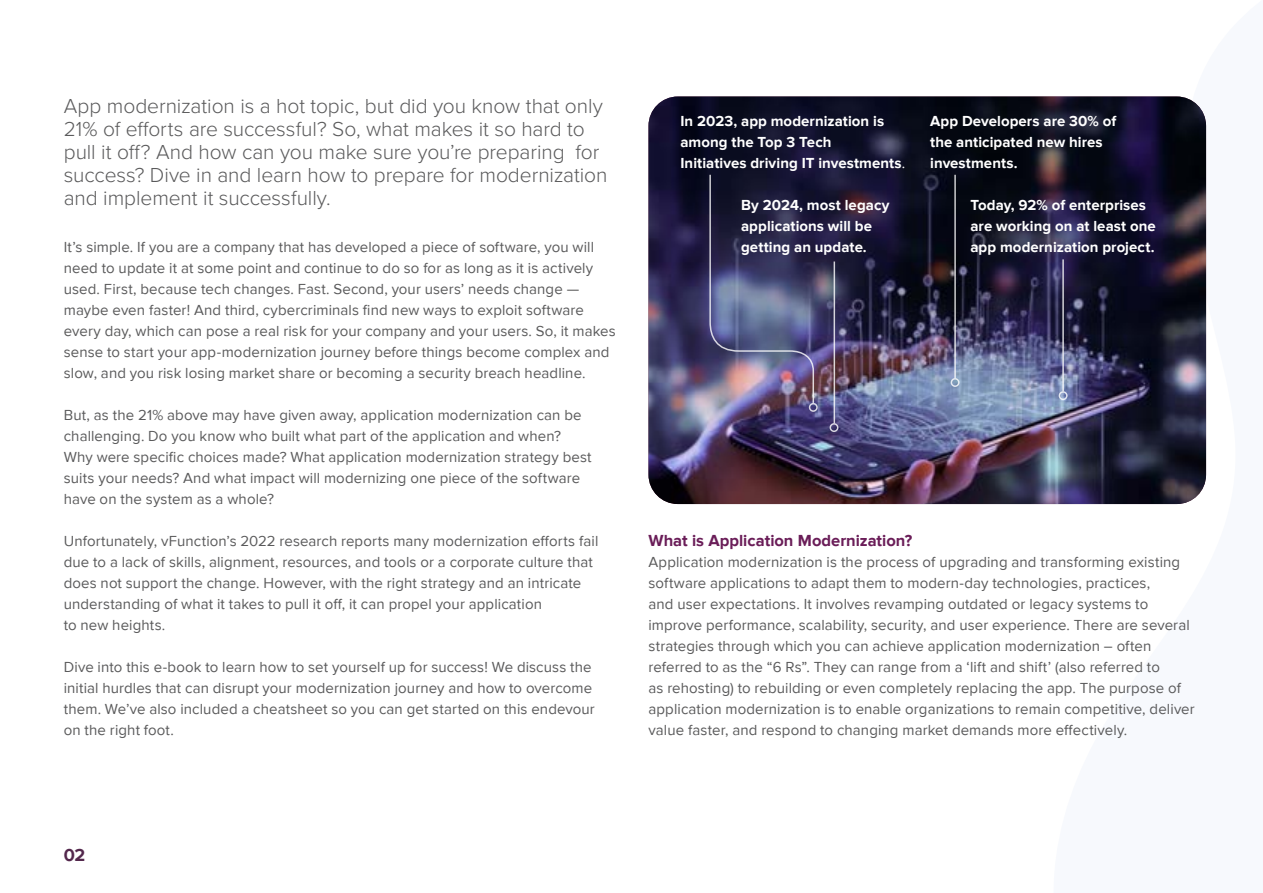
<style>
.page{position:relative;width:1263px;height:893px;background:#fff}
.page>*{position:absolute;margin:0;border:0;box-sizing:border-box;transform-origin:0 0}
.t1{font:300 21px/23.1px "Proxima Nova";letter-spacing:-.005em;color:#5a5a5b}
.t2{font:700 18px "Proxima Nova";color:#53274c}
.t3{font:700 16.5px "Proxima Nova";color:#6a1d58}
.t4{font:15px/21px "Proxima Nova";letter-spacing:.005em;color:#5a5a5b}
.t5{font:700 15px/21px "Proxima Nova";letter-spacing:.005em;color:#fff}
.s1{font-weight:400}
</style>
<div class="page">
<img style="left:648px;top:97px;width:558px;height:407px">
<hr style="left:833px;top:261px;width:2px;height:162px;background:#fff">
<hr style="left:954px;top:175px;width:2px;height:203px;background:#fff">
<hr style="left:1062px;top:259px;width:2px;height:132px;background:#fff">
<div style="left:809px;top:403px;width:9px;height:9px;border:2px solid #fff;border-radius:50%"></div>
<div style="left:829px;top:423px;width:9px;height:9px;border:2px solid #fff;border-radius:50%"></div>
<div style="left:951px;top:378px;width:8px;height:9px;border:2px solid #fff;border-radius:50%"></div>
<div style="left:1059px;top:391px;width:8px;height:9px;border:2px solid #fff;border-radius:50%"></div>
<img style="left:709px;top:173px;width:106px;height:231px">
<p class="t1" style="left:64px;top:93px;width:545px">App modernization is a hot topic, but did you know that only 21% of efforts are successful? So, what makes it so hard to pull it off? And how can you make sure you’re preparing for success? Dive in and learn how to prepare for modernization and implement it successfully.</p>
<p class="t4" style="left:64px;top:237px;width:553px">It’s simple. If you are a company that has developed a piece of software, you will need to update it at some point and continue to do so for as long as it is actively used. First, because tech changes. Fast. Second, your users’ needs change — maybe even faster! And third, cybercriminals find new ways to exploit software every day, which can pose a real risk for your company and your users. So, it makes sense to start your app-modernization journey before things become complex and slow, and you risk losing market share or becoming a security breach headline.</p>
<p class="t4" style="left:64px;top:405px;width:529px">But, as the 21% above may have given away, application modernization can be challenging. Do you know who built what part of the application and when?<br>Why were specific choices made? What application modernization strategy best suits your needs? And what impact will modernizing one piece of the software have on the system as a whole?</p>
<p class="t4" style="left:64px;top:531px;width:536px">Unfortunately, vFunction’s 2022 research reports many modernization efforts fail due to a lack of skills, alignment, resources, and tools or a corporate culture that does not support the change. However, with the right strategy and an intricate understanding of what it takes to pull it off, it can propel your application<br>to new heights.</p>
<p class="t4" style="left:64px;top:657px;width:532px">Dive into this e-book to learn how to set yourself up for success! We discuss the initial hurdles that can disrupt your modernization journey and how to overcome them. We’ve also included a cheatsheet so you can get started on this endevour on the right foot.</p>
<p class="t5" style="left:680px;top:111px;width:227px">In 2023, app modernization is among the Top 3 Tech<br>Initiatives driving IT investments<span class="s1">.</span></p>
<p class="t5" style="left:930px;top:111px;width:188px">App Developers are 30% of the anticipated new hires investments.</p>
<p class="t5" style="left:741px;top:195px;width:150px">By 2024, most legacy applications will be getting an update.</p>
<p class="t5" style="left:970px;top:195px;width:187px">Today, 92% of enterprises are working on at least one app modernization project.</p>
<p class="t3" style="left:648px;top:531px;width:265px">What is Application Modernization?</p>
<p class="t4" style="left:648px;top:552px;width:548px">Application modernization is the process of upgrading and transforming existing software applications to adapt them to modern-day technologies, practices,<br>and user expectations. It involves revamping outdated or legacy systems to improve performance, scalability, security, and user experience. There are several strategies through which you can achieve application modernization – often referred to as the “6 Rs”. They can range from a ‘lift and shift’ (also referred to<br>as rehosting) to rebuilding or even completely replacing the app. The purpose of application modernization is to enable organizations to remain competitive, deliver value faster, and respond to changing market demands more effectively.</p>
<p class="t2" style="left:64px;top:845px;width:23px">02</p>
</div>
